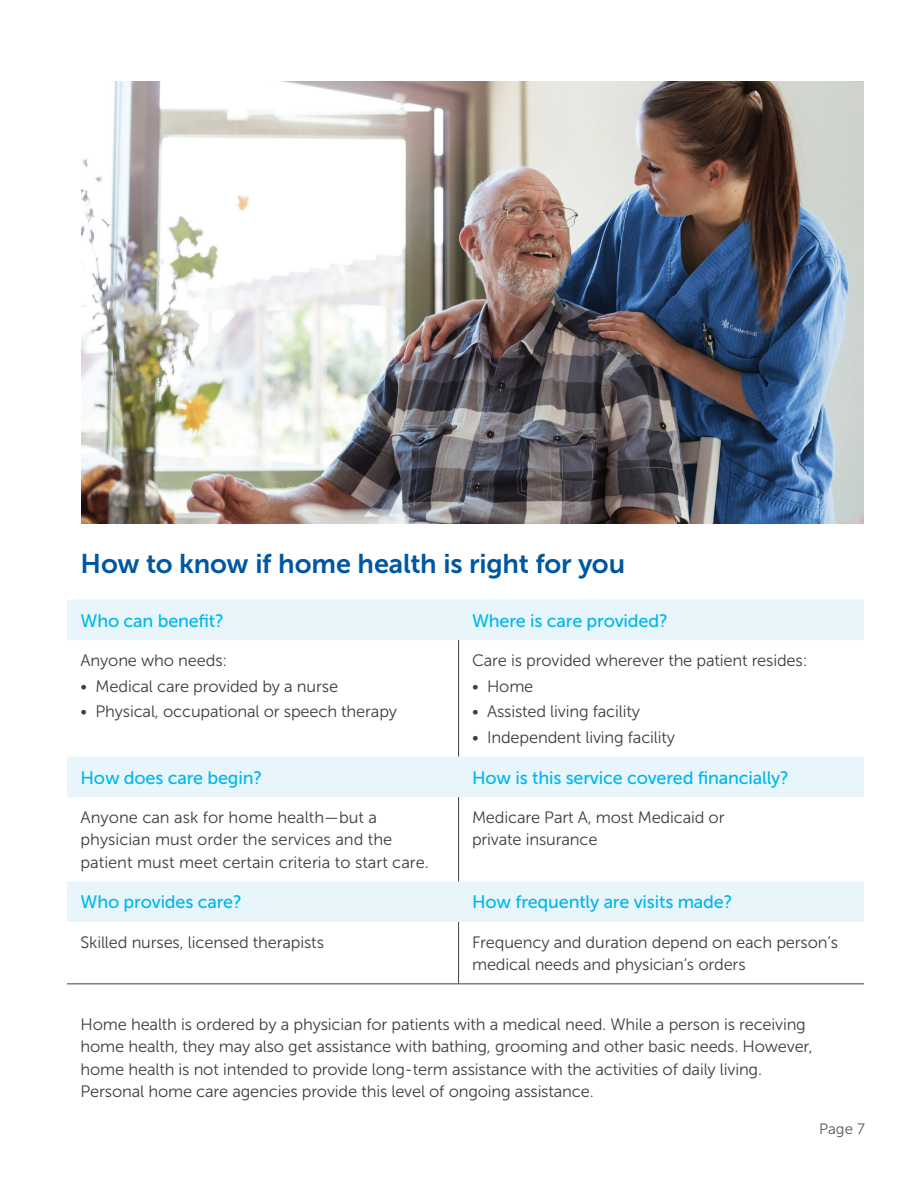
<style>
.page{position:relative;width:918px;height:1188px;background:#fff}
.page>*{position:absolute;margin:0;border:0;box-sizing:border-box;transform-origin:0 0}
.t1{font:27px "Museo Sans 700";letter-spacing:-.01em;color:#01579f}
.t2{font:18px "Museo Sans 500";letter-spacing:-.01em;color:#00b6ed}
.t3{font:16.5px/22.5px "Museo Sans 300";letter-spacing:-.01em;color:#3e3e3f}
.t4{font:15px "Museo Sans 300";color:#57585a}
</style>
<div class="page">
<img style="left:81px;top:81px;width:783px;height:443px">
<svg style="left:67px;top:600px;width:797px;height:322px"></svg>
<hr style="left:458px;top:797px;width:1px;height:84px;background:#3e3e3f">
<hr style="left:458px;top:922px;width:1px;height:62px;background:#3e3e3f">
<hr style="left:458px;top:640px;width:1px;height:117px;background:#3e3e3f">
<hr style="left:67px;top:984px;width:391px;height:1px;background:#3e3e3f">
<hr style="left:458px;top:984px;width:406px;height:1px;background:#3e3e3f">
<p class="t1" style="left:81px;top:548px;width:546px">How to know if home health is right for you</p>
<p class="t2" style="left:81px;top:610px;width:145px">Who can benefit?</p>
<p class="t2" style="left:472px;top:610px;width:197px">Where is care provided?</p>
<p class="t3" style="left:81px;top:649px;width:148px">Anyone who needs:</p>
<p class="t3" style="left:81px;top:675px;width:259px">• Medical care provided by a nurse</p>
<p class="t3" style="left:81px;top:701px;width:318px">• Physical, occupational or speech therapy</p>
<p class="t3" style="left:472px;top:649px;width:337px">Care is provided wherever the patient resides:</p>
<p class="t3" style="left:472px;top:675px;width:63px">• Home</p>
<p class="t3" style="left:472px;top:701px;width:169px">• Assisted living facility</p>
<p class="t3" style="left:472px;top:726px;width:205px">• Independent living facility</p>
<p class="t2" style="left:81px;top:768px;width:183px">How does care begin?</p>
<p class="t2" style="left:472px;top:768px;width:319px">How is this service covered financially?</p>
<p class="t3" style="left:81px;top:806px;width:350px">Anyone can ask for home health—but a physician must order the services and the patient must meet certain criteria to start care.</p>
<p class="t3" style="left:472px;top:806px;width:254px">Medicare Part A, most Medicaid or private insurance</p>
<p class="t2" style="left:81px;top:892px;width:163px">Who provides care?</p>
<p class="t2" style="left:472px;top:892px;width:262px">How frequently are visits made?</p>
<p class="t3" style="left:81px;top:931px;width:245px">Skilled nurses, licensed therapists</p>
<p class="t3" style="left:472px;top:931px;width:368px">Frequency and duration depend on each person’s medical needs and physician’s orders</p>
<p class="t3" style="left:81px;top:1013px;width:734px">Home health is ordered by a physician for patients with a medical need. While a person is receiving home health, they may also get assistance with bathing, grooming and other basic needs. However, home health is not intended to provide long-term assistance with the activities of daily living.<br>Personal home care agencies provide this level of ongoing assistance.</p>
<p class="t4" style="left:819px;top:1121px;width:47px">Page 7</p>
</div>
